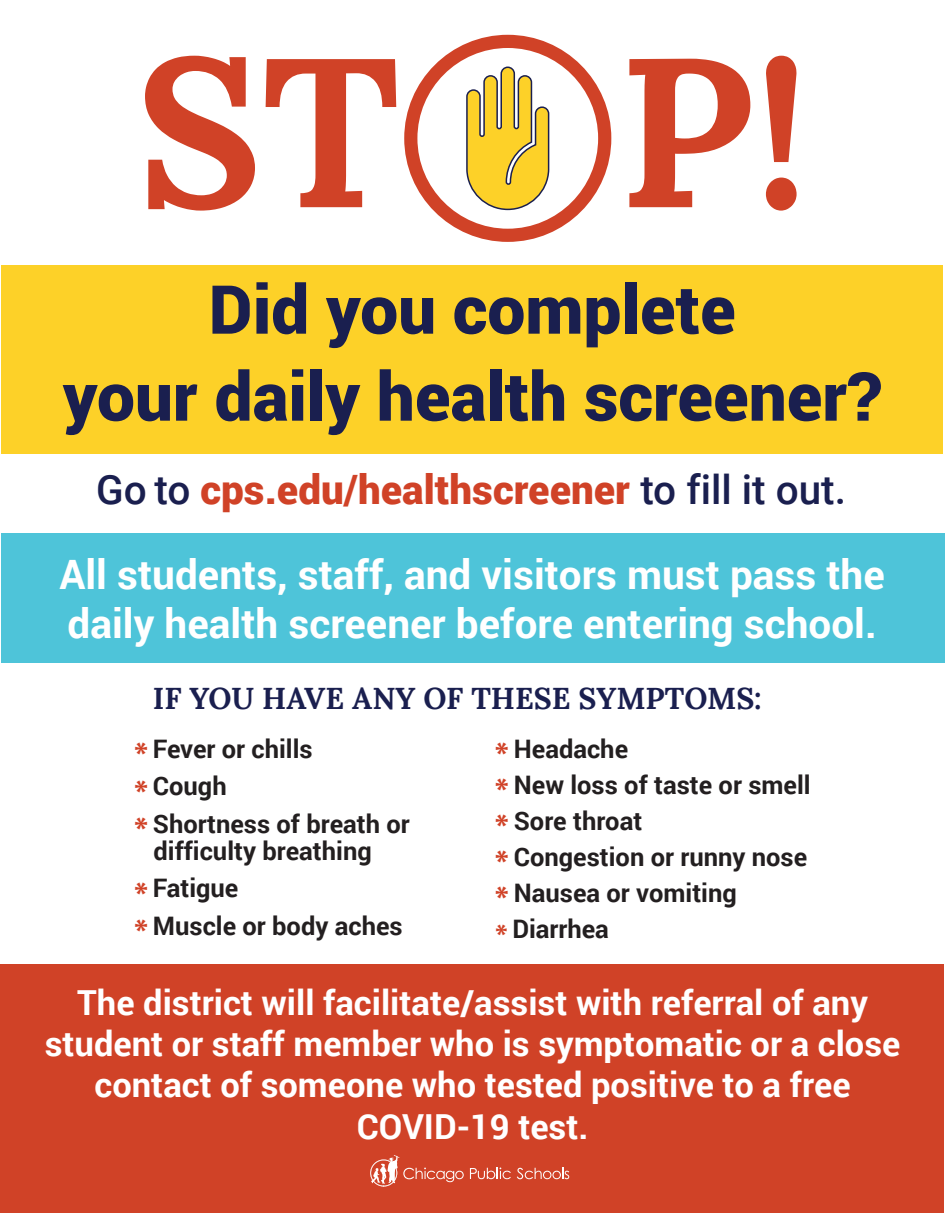
<style>
.page{position:relative;width:945px;height:1215px;background:#fff}
.page>*{position:absolute;margin:0;border:0;box-sizing:border-box;transform-origin:0 0}
.t1{font:700 211.5px "Lora";color:#d04227}
.t2{font:900 67.5px/87px "Roboto";color:#1a1f4f;text-align:center}
.t3{font:700 40.5px/48.6px "Roboto";color:#fff}
.t4{font:900 40.5px "Roboto";color:#d04227}
.t5{font:700 34.5px/41.4px "Roboto";color:#fff;text-align:center}
.t6{font:700 30px "Lora";color:#1a1f4f}
.t7{font:700 25.5px/36px "Roboto";color:#231f20}
.s1{font-weight:500;color:#1a1f4f}
.s2{font-family:"Myriad Pro";font-weight:900;font-size:28.5px;color:#d04227}
.s3{font-family:"Myriad Pro";font-weight:900;color:#d04227}
</style>
<div class="page">
<svg style="left:404px;top:35px;width:207px;height:207px"></svg>
<div style="left:1px;top:964px;width:943px;height:248px;background:#d04227"></div>
<div style="left:1px;top:533px;width:943px;height:129px;background:#4ec4d9"></div>
<div style="left:1px;top:265px;width:942px;height:188px;background:#fdd128"></div>
<svg style="left:370px;top:1155px;width:94px;height:32px"></svg>
<svg style="left:470px;top:1168px;width:41px;height:11px"></svg>
<svg style="left:517px;top:1168px;width:52px;height:11px"></svg>
<h1 class="t1" style="left:136px;top:-6px;width:674px">ST P!</h1>
<h2 class="t2" style="left:63px;top:263px;width:820px">Did you complete<br>your daily health screener?</h2>
<h3 class="t4" style="left:96px;top:461px;width:751px"><span class="s1">Go to</span> cps.edu/healthscreener <span class="s1">to fill it out.</span></h3>
<h3 class="t3" style="left:60px;top:549px;width:827px">All students, staff, and visitors must pass the daily health screener before entering school.</h3>
<p class="t6" style="left:153px;top:679px;width:611px">IF YOU HAVE ANY OF THESE SYMPTOMS:</p>
<p class="t7" style="left:134px;top:729px;width:277px;line-height:37.5px"><span class="s2">*</span> Fever or chills<br><span class="s2">*</span> Cough<br><span class="s2">*</span> Shortness of breath or</p>
<p class="t7" style="left:134px;top:831px;width:270px;line-height:37.5px;text-indent:19px">difficulty breathing<br><span class="s2">*</span> Fatigue<br><span class="s2">*</span> Muscle or body aches</p>
<p class="t7" style="left:495px;top:730px;width:317px"><span class="s2">*</span> Headache<br><span class="s2">*</span> New loss of taste or smell <span class="s2">*</span> Sore throat<br><span class="s2">*</span> Congestion or runny nose <span class="s2">*</span> Nausea or vomiting<br><span class="s3">*</span> Diarrhea</p>
<h3 class="t5" style="left:45px;top:980px;width:857px">The district will facilitate/assist with referral of any student or staff member who is symptomatic or a close contact of someone who tested positive to a free COVID-19 test.</h3>
</div>
